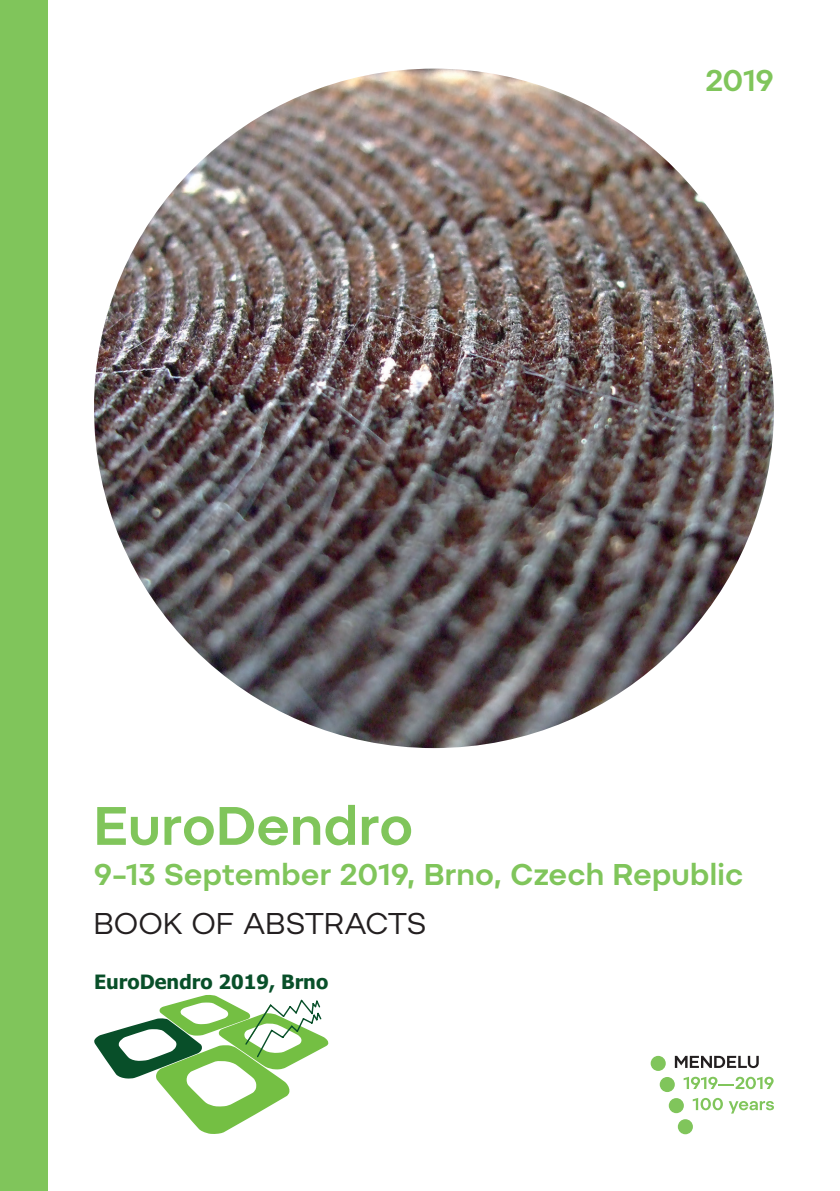
<style>
.page{position:relative;width:840px;height:1191px;background:#fff}
.page>*{position:absolute;margin:0;border:0;box-sizing:border-box;transform-origin:0 0}
.t1{font:600 54px "Pepi";color:#80c55b}
.t2{font:600 30px "Pepi";color:#80c55b}
.t3{font:30px "Pepi";letter-spacing:.005em;color:#231f20}
.t4{font:700 19.8px "Tahoma";color:#084f29}
</style>
<div class="page">
<div style="left:668px;top:1098px;width:15px;height:15px;background:#80c55b;border-radius:50%"></div>
<div style="left:677px;top:1119px;width:15px;height:15px;background:#80c55b;border-radius:50%"></div>
<div style="left:650px;top:1055px;width:15px;height:16px;background:#80c55b;border-radius:50%"></div>
<div style="left:659px;top:1077px;width:15px;height:15px;background:#80c55b;border-radius:50%"></div>
<svg style="left:683px;top:1076px;width:90px;height:13px"></svg>
<svg style="left:692px;top:1097px;width:30px;height:13px"></svg>
<svg style="left:728px;top:1101px;width:45px;height:12px"></svg>
<svg style="left:674px;top:1055px;width:84px;height:13px"></svg>
<img style="left:94px;top:69px;width:679px;height:679px;border-radius:340px">
<svg style="left:94px;top:994px;width:234px;height:140px"></svg>
<div style="left:0;top:0;width:47px;height:1191px;background:#80c55b"></div>
<p class="t2" style="left:705px;top:62px;width:70px">2019</p>
<h1 class="t1" style="left:94px;top:793px;width:320px">EuroDendro</h1>
<p class="t2" style="left:94px;top:856px;width:650px">9–13 September 2019, Brno, Czech Republic</p>
<p class="t3" style="left:94px;top:905px;width:334px">BOOK OF ABSTRACTS</p>
<p class="t4" style="left:94px;top:968px;width:235px">EuroDendro 2019, Brno</p>
</div>
